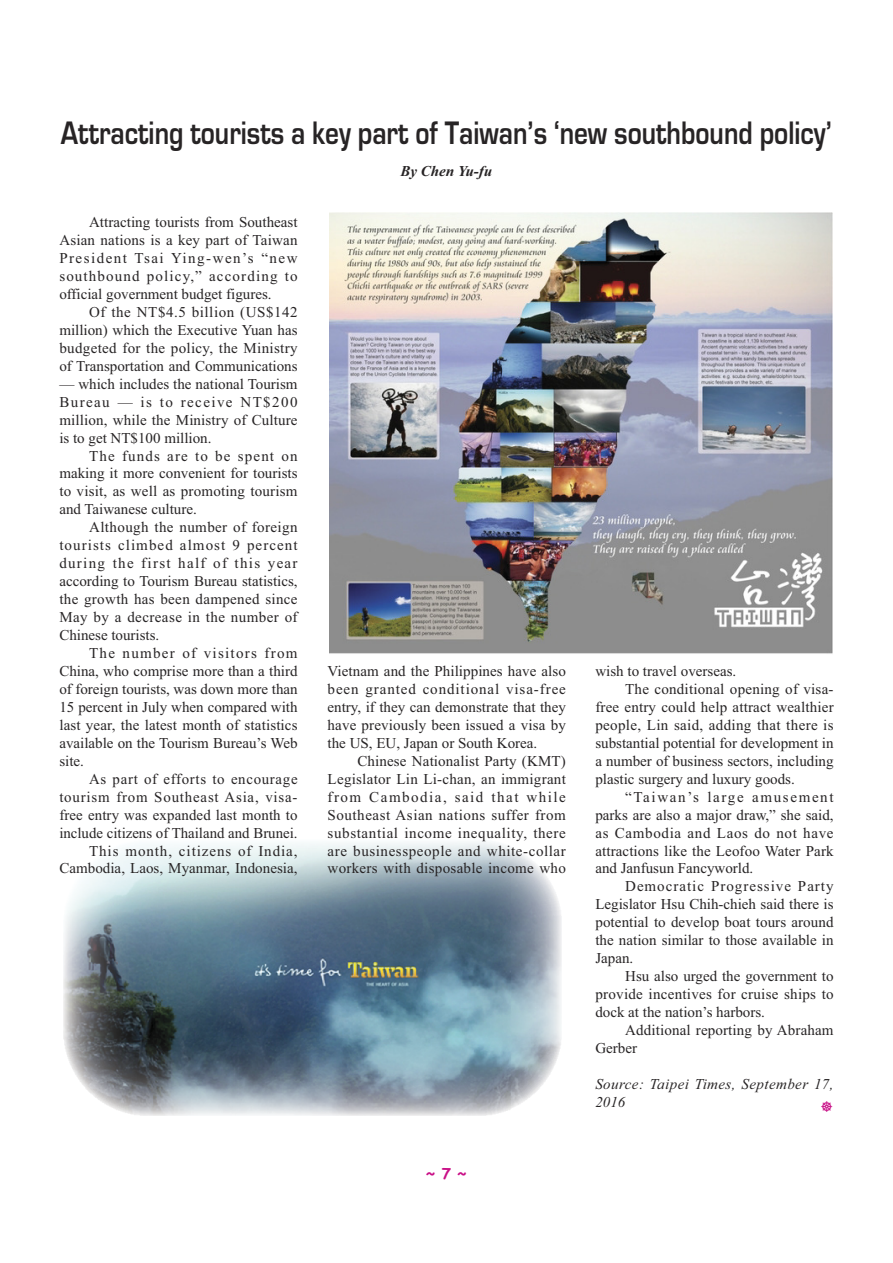
<style>
.page{position:relative;width:893px;height:1263px;background:#fff}
.page>*{position:absolute;margin:0;border:0;box-sizing:border-box;transform-origin:0 0}
.t1{font:700 33.75px "Eurostile";color:#272425;scale:.81 1}
.t2{font:15px/18px "Times New Roman";letter-spacing:.005em;color:#272425;text-align:justify}
.t3{font:italic 15px/18px "Times New Roman";letter-spacing:.03em;color:#272425}
.t4{font:15px "Times New Roman";letter-spacing:.045em;color:#272425}
.t5{font:15px "Times New Roman";letter-spacing:.065em;color:#272425}
.t6{font:15px "Times New Roman";letter-spacing:.11em;color:#272425}
.t7{font:italic 700 15px "Times New Roman";color:#272425}
.t8{font:700 15px "Comic Sans MS";color:#c91087}
</style>
<div class="page">
<img style="left:64px;top:842px;width:497px;height:273px">
<img style="left:329px;top:213px;width:503px;height:441px">
<h1 class="t1" style="left:61px;top:121px;width:953px">Attracting tourists a key part of Taiwan’s ‘new southbound policy’</h1>
<p class="t7" style="left:400px;top:166px;width:93px">By Chen Yu-fu</p>
<p class="t2" style="left:59px;top:214px;width:240px;text-indent:30px">Attracting tourists from Southeast Asian nations is a key part of Taiwan President Tsai Ying-wen’s “new southbound policy,” according to official government budget figures.</p>
<p class="t2" style="left:59px;top:304px;width:240px;text-indent:30px">Of the NT$4.5 billion (US$142 million) which the Executive Yuan has budgeted for the policy, the Ministry of Transportation and Communications</p>
<p class="t2" style="left:59px;top:376px;width:240px">— which includes the national Tourism Bureau — is to receive NT$200 million, while the Ministry of Culture is to get NT$100 million.</p>
<p class="t2" style="left:59px;top:448px;width:240px;text-indent:30px">The funds are to be spent on making it more convenient for tourists to visit, as well as promoting tourism and Taiwanese culture.</p>
<p class="t2" style="left:59px;top:520px;width:240px;text-indent:30px">Although the number of foreign tourists climbed almost 9 percent during the first half of this year according to Tourism Bureau statistics, the growth has been dampened since May by a decrease in the number of Chinese tourists.</p>
<p class="t2" style="left:59px;top:645px;width:240px;text-indent:30px">The number of visitors from China, who comprise more than a third of foreign tourists, was down more than 15 percent in July when compared with last year, the latest month of statistics available on the Tourism Bureau’s Web site.</p>
<p class="t2" style="left:59px;top:771px;width:240px;text-align:right">As part of efforts to encourage tourism from Southeast Asia, visa&shy;free entry was expanded last month to include citizens of Thailand and Brunei.<br>This month, citizens of India, Cambodia, Laos, Myanmar, Indonesia,</p>
<p class="t2" style="left:327px;top:663px;width:240px">Vietnam and the Philippines have also been granted conditional visa-free entry, if they can demonstrate that they have previously been issued a visa by the US, EU, Japan or South Korea.</p>
<p class="t2" style="left:327px;top:753px;width:240px;text-indent:30px">Chinese Nationalist Party (KMT)<br>Legislator Lin Li-chan, an immigrant from Cambodia, said that while Southeast Asian nations suffer from substantial income inequality, there are businesspeople and white-collar workers with disposable income who</p>
<p class="t2" style="left:595px;top:663px;width:142px">wish to travel overseas.</p>
<p class="t2" style="left:625px;top:681px;width:210px">The conditional opening of visa-</p>
<p class="t2" style="left:595px;top:699px;width:240px">free entry could help attract wealthier</p>
<p class="t2" style="left:595px;top:717px;width:240px">people, Lin said, adding that there is</p>
<p class="t2" style="left:595px;top:735px;width:240px">substantial potential for development in</p>
<p class="t2" style="left:595px;top:753px;width:240px">a number of business sectors, including</p>
<p class="t2" style="left:595px;top:771px;width:201px">plastic surgery and luxury goods.</p>
<p class="t6" style="left:625px;top:791px;width:210px">“Taiwan’s large amusement</p>
<p class="t2" style="left:595px;top:807px;width:240px">parks are also a major draw,” she said,</p>
<p class="t4" style="left:595px;top:827px;width:240px">as Cambodia and Laos do not have</p>
<p class="t2" style="left:595px;top:843px;width:240px">attractions like the Leofoo Water Park</p>
<p class="t2" style="left:595px;top:861px;width:159px">and Janfusun Fancyworld.</p>
<p class="t5" style="left:625px;top:881px;width:210px">Democratic Progressive Party</p>
<p class="t2" style="left:595px;top:897px;width:240px">Legislator Hsu Chih-chieh said there is</p>
<p class="t2" style="left:595px;top:915px;width:240px">potential to develop boat tours around</p>
<p class="t2" style="left:595px;top:933px;width:240px">the nation similar to those available in</p>
<p class="t2" style="left:595px;top:951px;width:39px">Japan.</p>
<p class="t2" style="left:625px;top:968px;width:210px">Hsu also urged the government to</p>
<p class="t2" style="left:595px;top:986px;width:240px">provide incentives for cruise ships to</p>
<p class="t2" style="left:595px;top:1004px;width:171px">dock at the nation’s harbors.</p>
<p class="t2" style="left:625px;top:1022px;width:210px">Additional reporting by Abraham</p>
<p class="t2" style="left:595px;top:1040px;width:43px">Gerber</p>
<p class="t3" style="left:595px;top:1076px;width:240px">Source: Taipei Times, September 17,<br>2016</p>
<p class="t8" style="left:426px;top:1166px;width:42px">~ 7 ~</p>
</div>
